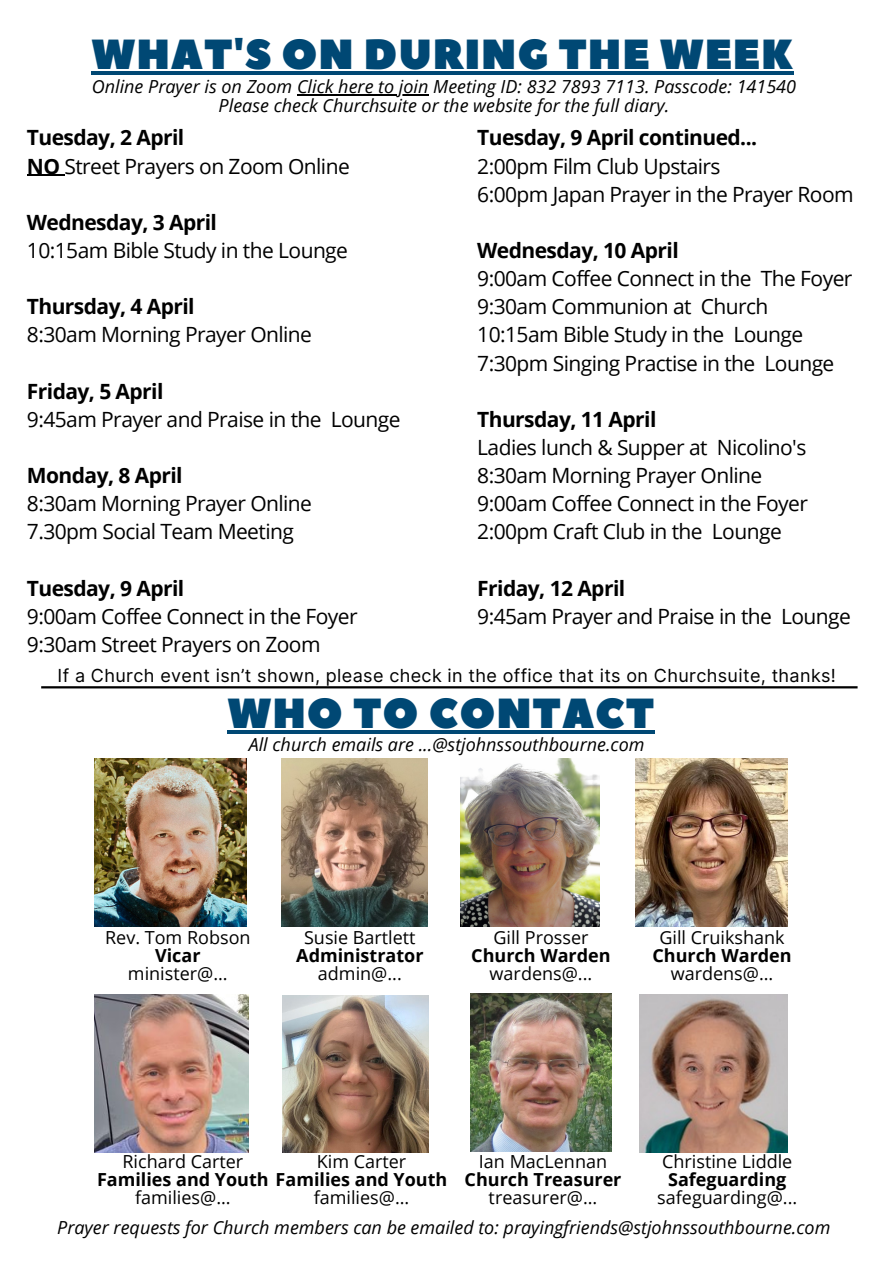
<style>
.page{position:relative;width:894px;height:1264px;background:#fff}
.page>*{position:absolute;margin:0;border:0;box-sizing:border-box;transform-origin:0 0}
.t1{font:42px "Peace Sans";letter-spacing:.02em;color:#004874}
.t2{font:21px/28.2px "Open Sans";letter-spacing:-.025em;color:#000}
.t3{font:700 21px "Open Sans";letter-spacing:-.025em;color:#000}
.t4{font:italic 18px/19.2px "Open Sans";color:#000;text-align:center}
.t5{font:18px/36px "Open Sans";color:#000}
.t6{font:700 18px "Open Sans";color:#000}
.t7{font:18px "Inter";letter-spacing:.02em;color:#000}
.s1{font-weight:700}
</style>
<div class="page">
<img style="left:639px;top:994px;width:147px;height:158px">
<img style="left:460px;top:758px;width:139px;height:168px">
<img style="left:470px;top:993px;width:141px;height:158px">
<img style="left:282px;top:995px;width:146px;height:157px">
<img style="left:94px;top:994px;width:155px;height:158px">
<img style="left:281px;top:758px;width:146px;height:168px">
<img style="left:94px;top:758px;width:152px;height:168px">
<img style="left:635px;top:758px;width:152px;height:168px">
<hr style="left:227px;top:730px;width:428px;height:4px;background:#004874">
<hr style="left:91px;top:71px;width:702px;height:4px;background:#004874">
<hr style="left:27px;top:175px;width:33px;height:1px;background:#000">
<hr style="left:297px;top:94px;width:131px;height:1px;background:#000">
<hr style="left:41px;top:686px;width:816px;height:2px;background:#000">
<h1 class="t1" style="left:91px;top:27px;width:702px">WHAT'S ON DURING THE WEEK</h1>
<p class="t4" style="left:92px;top:76px;width:705px">Online Prayer is on Zoom Click here to join Meeting ID: 832 7893 7113. Passcode: 141540<br>Please check Churchsuite or the website for the full diary.</p>
<p class="t3" style="left:477px;top:123px;width:281px">Tuesday, 9 April continued...</p>
<p class="t2" style="left:477px;top:151px;width:378px">2:00pm Film Club Upstairs<br>6:00pm Japan Prayer in the Prayer Room</p>
<p class="t3" style="left:477px;top:235px;width:203px">Wednesday, 10 April</p>
<p class="t2" style="left:477px;top:264px;width:376px">9:00am Coffee Connect in the The Foyer 9:30am Communion at Church 10:15am Bible Study in the Lounge 7:30pm Singing Practise in the Lounge</p>
<p class="t3" style="left:477px;top:404px;width:181px">Thursday, 11 April</p>
<p class="t2" style="left:477px;top:433px;width:332px">Ladies lunch &amp; Supper at Nicolino's<br>8:30am Morning Prayer Online<br>9:00am Coffee Connect in the Foyer<br>2:00pm Craft Club in the Lounge</p>
<p class="t3" style="left:477px;top:573px;width:149px">Friday, 12 April</p>
<p class="t2" style="left:477px;top:601px;width:375px">9:45am Prayer and Praise in the Lounge</p>
<p class="t2" style="left:27px;top:123px;width:324px"><span class="s1">Tuesday, 2 April<br>NO</span> Street Prayers on Zoom Online</p>
<p class="t3" style="left:27px;top:207px;width:191px">Wednesday, 3 April</p>
<p class="t2" style="left:27px;top:236px;width:322px">10:15am Bible Study in the Lounge</p>
<p class="t3" style="left:27px;top:292px;width:169px">Thursday, 4 April</p>
<p class="t2" style="left:27px;top:320px;width:286px">8:30am Morning Prayer Online</p>
<p class="t3" style="left:27px;top:376px;width:138px">Friday, 5 April</p>
<p class="t2" style="left:27px;top:404px;width:375px">9:45am Prayer and Praise in the Lounge</p>
<p class="t3" style="left:27px;top:460px;width:157px">Monday, 8 April</p>
<p class="t2" style="left:27px;top:489px;width:286px">8:30am Morning Prayer Online<br>7.30pm Social Team Meeting</p>
<p class="t3" style="left:27px;top:573px;width:159px">Tuesday, 9 April</p>
<p class="t2" style="left:27px;top:601px;width:332px">9:00am Coffee Connect in the Foyer<br>9:30am Street Prayers on Zoom</p>
<p class="t7" style="left:58px;top:665px;width:779px">If a Church event isn’t shown, please check in the office that its on Churchsuite, thanks!</p>
<h1 class="t1" style="left:227px;top:686px;width:428px">WHO TO CONTACT</h1>
<p class="t4" style="left:249px;top:734px;width:397px">All church emails are ...@stjohnssouthbourne.com</p>
<p class="t5" style="left:105px;top:918px;width:147px">Rev. Tom Robson</p>
<p class="t6" style="left:155px;top:942px;width:47px">Vicar</p>
<p class="t5" style="left:128px;top:954px;width:101px">minister@...</p>
<p class="t5" style="left:304px;top:918px;width:113px">Susie Bartlett</p>
<p class="t6" style="left:296px;top:942px;width:129px">Administrator</p>
<p class="t5" style="left:318px;top:954px;width:85px">admin@...</p>
<p class="t5" style="left:493px;top:918px;width:97px">Gill Prosser</p>
<p class="t6" style="left:471px;top:942px;width:141px">Church Warden</p>
<p class="t5" style="left:489px;top:954px;width:104px">wardens@...</p>
<p class="t5" style="left:659px;top:918px;width:127px">Gill Cruikshank</p>
<p class="t6" style="left:652px;top:942px;width:141px">Church Warden</p>
<p class="t5" style="left:670px;top:954px;width:104px">wardens@...</p>
<p class="t5" style="left:122px;top:1143px;width:122px">Richard Carter</p>
<p class="t6" style="left:97px;top:1167px;width:352px">Families and Youth Families and Youth</p>
<p class="t5" style="left:135px;top:1179px;width:97px">families@...</p>
<p class="t5" style="left:313px;top:1143px;width:97px">Kim Carter families@...</p>
<p class="t5" style="left:479px;top:1143px;width:130px">Ian MacLennan</p>
<p class="t6" style="left:464px;top:1167px;width:158px">Church Treasurer</p>
<p class="t5" style="left:488px;top:1179px;width:110px">treasurer@...</p>
<p class="t5" style="left:662px;top:1143px;width:132px">Christine Liddle</p>
<p class="t6" style="left:668px;top:1167px;width:120px">Safeguarding</p>
<p class="t5" style="left:657px;top:1179px;width:141px">safeguarding@...</p>
<p class="t4" style="left:57px;top:1217px;width:774px">Prayer requests for Church members can be emailed to: prayingfriends@stjohnssouthbourne.com</p>
</div>
